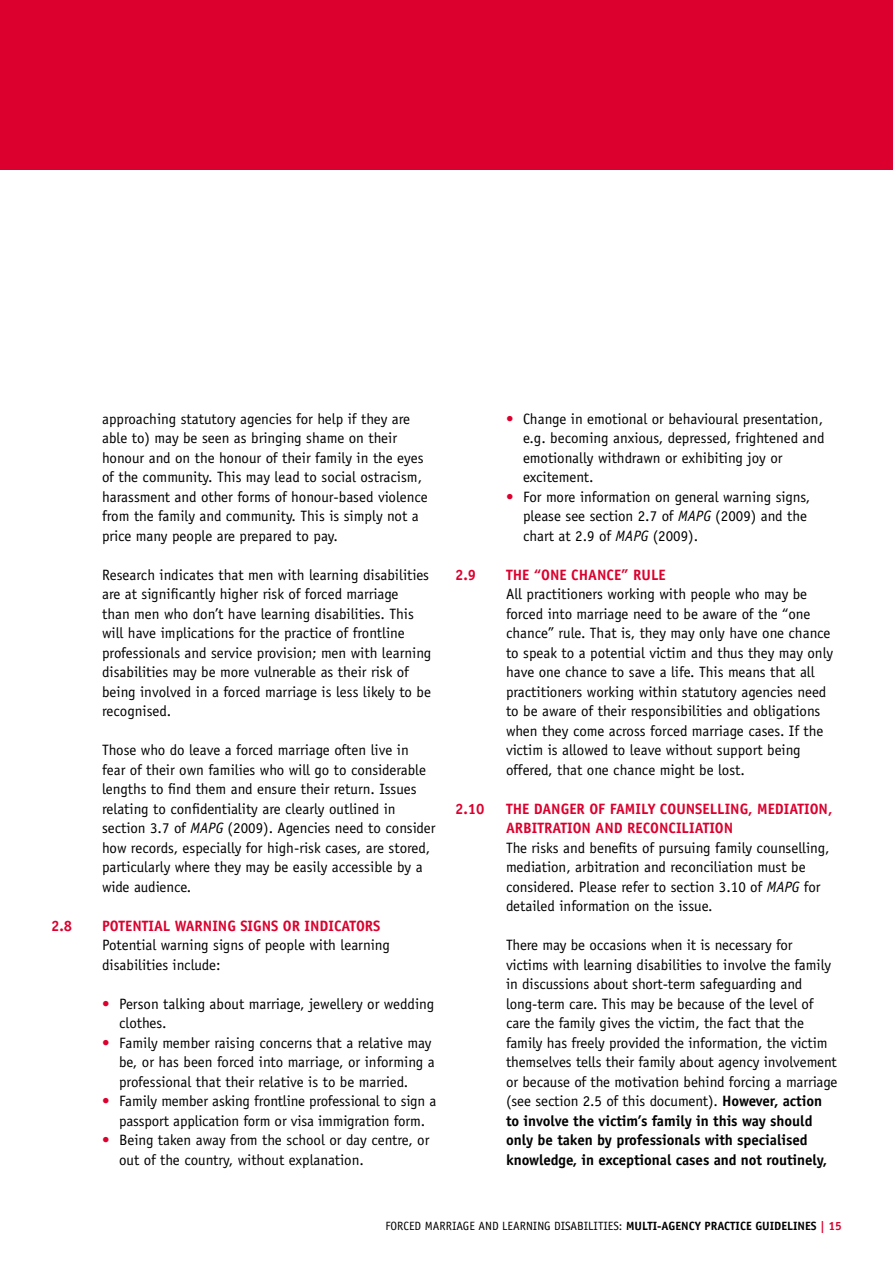
<style>
.page{position:relative;width:893px;height:1263px;background:#fff}
.page>*{position:absolute;margin:0;border:0;box-sizing:border-box;transform-origin:0 0}
.t1{font:15px/19.5px "Officina Sans";color:#000}
.t2{font:700 15px "Officina Sans";color:#dc002e}
.t3{font:12px "Officina Sans";color:#000}
.t4{font:700 12px "Officina Sans";letter-spacing:-.01em;color:#000}
.t5{font:700 12px "Officina Sans";color:#dc002e}
.s1{font-style:italic}
.s2{color:#dc002e}
.s3{font-weight:700}
.s4{font-weight:400}
</style>
<div class="page">
<div style="left:0;top:0;width:893px;height:170px;background:#dc002e"></div>
<p class="t1" style="left:102px;top:409px;width:327px">approaching statutory agencies for help if they are able to) may be seen as bringing shame on their honour and on the honour of their family in the eyes of the community. This may lead to social ostracism, harassment and other forms of honour-based violence from the family and community. This is simply not a price many people are prepared to pay.</p>
<p class="t1" style="left:102px;top:565px;width:331px">Research indicates that men with learning disabilities are at significantly higher risk of forced marriage<br>than men who don’t have learning disabilities. This will have implications for the practice of frontline professionals and service provision; men with learning disabilities may be more vulnerable as their risk of being involved in a forced marriage is less likely to be recognised.</p>
<p class="t1" style="left:102px;top:740px;width:335px">Those who do leave a forced marriage often live in fear of their own families who will go to considerable lengths to find them and ensure their return. Issues relating to confidentiality are clearly outlined in section 3.7 of <span class="s1">MAPG</span> (2009). Agencies need to consider how records, especially for high-risk cases, are stored, particularly where they may be easily accessible by a wide audience.</p>
<p class="t2" style="left:51px;top:916px;width:23px">2.8</p>
<p class="t2" style="left:102px;top:916px;width:16px">POTENTI</p>
<p class="t2" style="left:154px;top:916px;width:50px">AL WARNING</p>
<p class="t2" style="left:240px;top:916px;width:9px">SIGNS</p>
<p class="t2" style="left:283px;top:916px;width:30px">OR INDIC</p>
<p class="t2" style="left:342px;top:916px;width:17px">ATORS</p>
<p class="t1" style="left:102px;top:935px;width:289px">Potential warning signs of people with learning disabilities include:</p>
<p class="t1" style="left:119px;top:994px;width:317px;text-indent:-17px"><span class="s2">•</span> Person talking about marriage, jewellery or wedding clothes.</p>
<p class="t1" style="left:119px;top:1033px;width:317px;text-indent:-17px"><span class="s2">•</span> Family member raising concerns that a relative may be, or has been forced into marriage, or informing a professional that their relative is to be married.</p>
<p class="t1" style="left:102px;top:1091px;width:336px;text-align:center"><span class="s2">•</span> Family member asking frontline professional to sign a passport application form or visa immigration form.</p>
<p class="t1" style="left:119px;top:1130px;width:312px;text-indent:-17px"><span class="s2">•</span> Being taken away from the school or day centre, or out of the country, without explanation.</p>
<p class="t1" style="left:523px;top:409px;width:303px;text-indent:-17px"><span class="s2">•</span> Change in emotional or behavioural presentation, e.g. becoming anxious, depressed, frightened and emotionally withdrawn or exhibiting joy or excitement.</p>
<p class="t1" style="left:523px;top:487px;width:289px;text-indent:-17px"><span class="s2">•</span> For more information on general warning signs, please see section 2.7 of <span class="s1">MAPG</span> (2009) and the chart at 2.9 of <span class="s1">MAPG</span> (2009).</p>
<p class="t2" style="left:455px;top:565px;width:96px">2.9 THE “ONE</p>
<p class="t2" style="left:571px;top:565px;width:71px">CHANCE” RULE</p>
<p class="t1" style="left:506px;top:584px;width:329px">All practitioners working with people who may be forced into marriage need to be aware of the “one chance” rule. That is, they may only have one chance to speak to a potential victim and thus they may only have one chance to save a life. This means that all practitioners working within statutory agencies need to be aware of their responsibilities and obligations when they come across forced marriage cases. If the victim is allowed to leave without support being offered, that one chance might be lost.</p>
<p class="t2" style="left:455px;top:799px;width:106px">2.10 THE DANGER</p>
<p class="t2" style="left:589px;top:799px;width:80px">OF FAMILY COUNSELLING</p>
<p class="t2" style="left:748px;top:799px;width:58px">, MEDIATION</p>
<p class="t2" style="left:828px;top:799px;width:6px">,</p>
<p class="t2" style="left:506px;top:819px;width:63px">ARBITRATION</p>
<p class="t2" style="left:595px;top:819px;width:40px">AND RECONCILI</p>
<p class="t2" style="left:695px;top:819px;width:17px">ATION</p>
<p class="t1" style="left:506px;top:838px;width:325px">The risks and benefits of pursuing family counselling, mediation, arbitration and reconciliation must be considered. Please refer to section 3.10 of <span class="s1">MAPG</span> for detailed information on the issue.</p>
<p class="t1" style="left:506px;top:935px;width:333px">There may be occasions when it is necessary for victims with learning disabilities to involve the family in discussions about short-term safeguarding and long-term care. This may be because of the level of care the family gives the victim, the fact that the family has freely provided the information, the victim themselves tells their family about agency involvement or because of the motivation behind forcing a marriage (see section 2.5 of this document). <span class="s3">However, action to involve the victim’s family in this way should only be taken by professionals with specialised knowledge, in exceptional cases and not routinely,</span></p>
<p class="t3" style="left:385px;top:1219px;width:12px">FORCED</p>
<p class="t3" style="left:425px;top:1219px;width:15px">MARRIAGE</p>
<p class="t3" style="left:478px;top:1219px;width:8px">AND</p>
<p class="t3" style="left:502px;top:1219px;width:13px">LEARNING</p>
<p class="t3" style="left:554px;top:1219px;width:50px">DIsabiliTIES</p>
<p class="t4" style="left:619px;top:1218px;width:22px"><span class="s4">:</span> MULTI</p>
<p class="t4" style="left:657px;top:1218px;width:19px">-AGENCY</p>
<p class="t4" style="left:704px;top:1218px;width:27px">PRACTICE</p>
<p class="t4" style="left:755px;top:1218px;width:8px">GUIDELINES</p>
<p class="t5" style="left:820px;top:1218px;width:22px">| 15</p>
</div>
